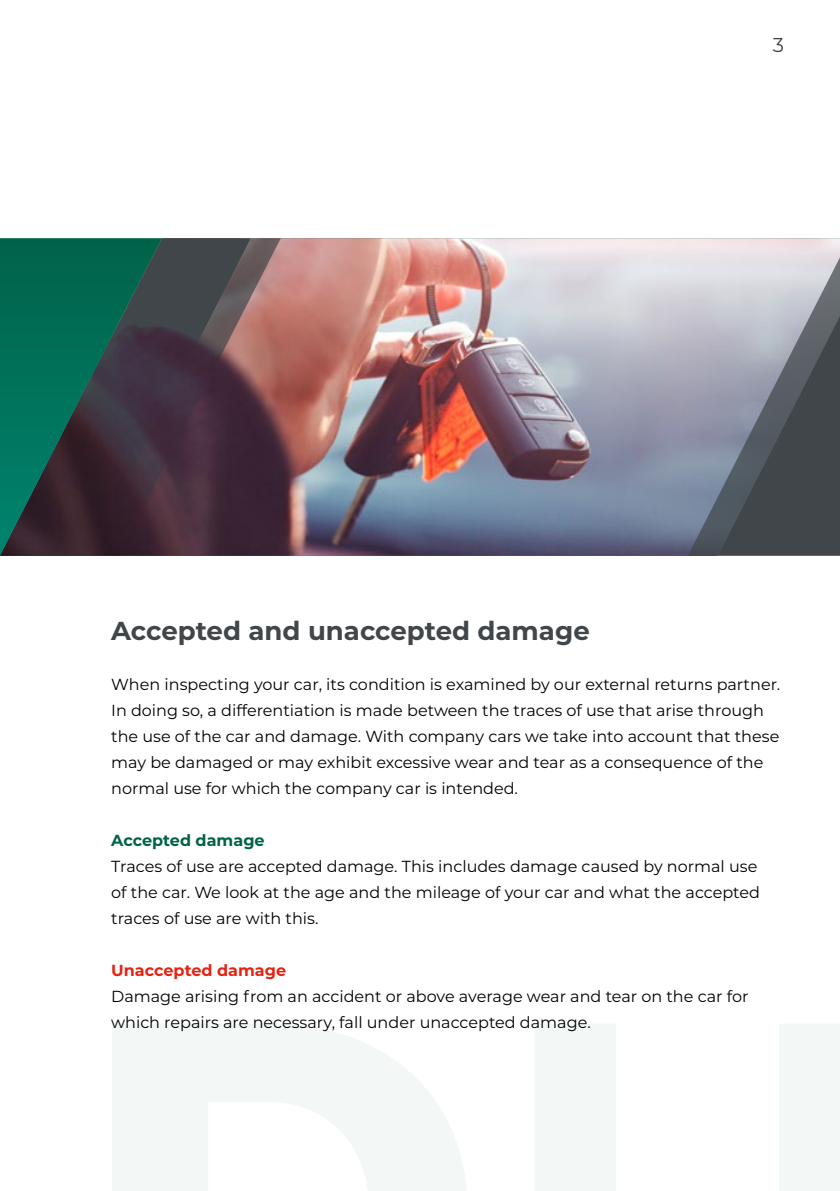
<style>
.page{position:relative;width:840px;height:1191px;background:#fff}
.page>*{position:absolute;margin:0;border:0;box-sizing:border-box;transform-origin:0 0}
.t1{font:700 26px "Montserrat";color:#404649}
.t2{font:20px "Montserrat";color:#404649}
.t3{font:16px/26px "Montserrat";color:#000}
.t4{font:700 16px "Montserrat";color:#e42313}
.t5{font:700 16px "Montserrat";color:#006249}
</style>
<div class="page">
<img style="left:281px;top:238px;width:406px;height:318px">
<svg style="left:687px;top:238px;width:30px;height:318px"></svg>
<svg style="left:251px;top:238px;width:30px;height:318px"></svg>
<svg style="left:717px;top:238px;width:122px;height:318px"></svg>
<svg style="left:0;top:238px;width:251px;height:318px"></svg>
<svg style="left:112px;top:1024px;width:727px;height:167px;fill:#f3f7f6"></svg>
<p class="t2" style="left:772px;top:31px;width:13px">3</p>
<h1 class="t1" style="left:111px;top:611px;width:480px">Accepted and unaccepted damage</h1>
<p class="t3" style="left:111px;top:670px;width:670px">When inspecting your car, its condition is examined by our external returns partner.<br>In doing so, a differentiation is made between the traces of use that arise through the use of the car and damage. With company cars we take into account that these may be damaged or may exhibit excessive wear and tear as a consequence of the normal use for which the company car is intended.</p>
<p class="t5" style="left:111px;top:828px;width:155px">Accepted damage</p>
<p class="t3" style="left:111px;top:852px;width:650px">Traces of use are accepted damage. This includes damage caused by normal use of the car. We look at the age and the mileage of your car and what the accepted traces of use are with this.</p>
<p class="t4" style="left:111px;top:958px;width:176px">Unaccepted damage</p>
<p class="t3" style="left:111px;top:982px;width:638px">Damage arising from an accident or above average wear and tear on the car for which repairs are necessary, fall under unaccepted damage.</p>
</div>
